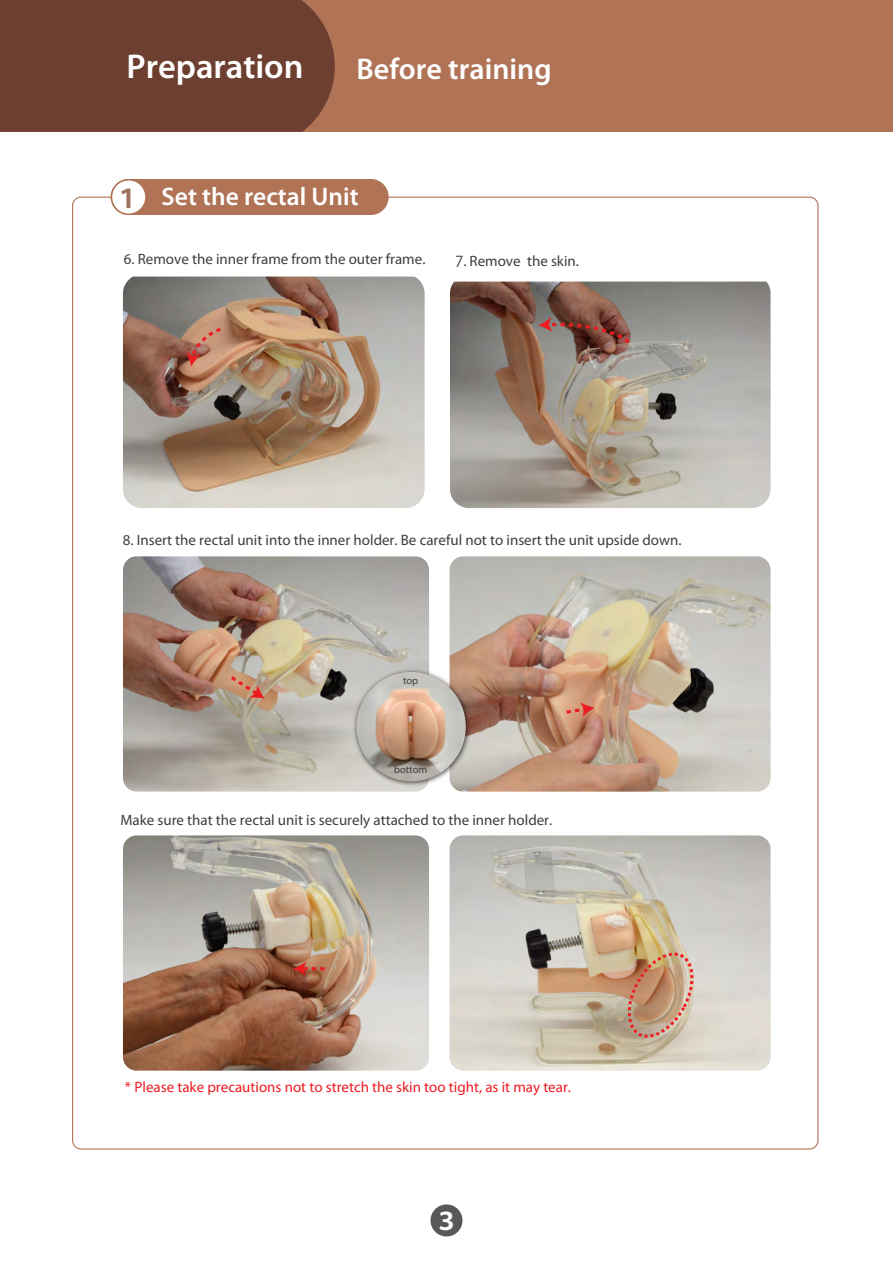
<style>
.page{position:relative;width:893px;height:1263px;background:#fff}
.page>*{position:absolute;margin:0;border:0;box-sizing:border-box;transform-origin:0 0}
.t1{font:600 34.5px "Myriad Pro";color:#fff}
.t2{font:600 30px "Myriad Pro";color:#fff}
.t3{font:600 25.5px "Myriad Pro";color:#fff}
.t4{font:700 25.5px "Koz Go Pro";color:#9e715e}
.t5{font:700 24px "Koz Go Pro";color:#fff}
.t6{font:15px "Myriad Pro";color:#3e3e3f}
.t7{font:15px "Myriad Pro";color:#ee1d23}
.t8{font:10.5px "Myriad Pro";color:#3c3c3d}
.s1{font-family:"Koz Go Pro"}
</style>
<div class="page">
<div style="left:111px;top:180px;width:277px;height:34px;background:#b07355;border-radius:17px"></div>
<div style="left:111px;top:179px;width:278px;height:36px;border:2px solid #b07355;border-radius:17px"></div>
<div style="left:0;top:0;width:893px;height:132px;background:#b07355"></div>
<div style="left:0;top:0;width:335px;height:132px;background:#6c3f30"></div>
<div style="left:430px;top:1204px;width:32px;height:32px;background:#57585a;border-radius:50%"></div>
<div style="left:111px;top:180px;width:35px;height:34px;background:#fff;border-radius:50%"></div>
<div style="left:111px;top:179px;width:36px;height:36px;border:2px solid #b07355;border-radius:50%"></div>
<img style="left:450px;top:556px;width:321px;height:236px">
<img style="left:450px;top:282px;width:321px;height:226px">
<img style="left:123px;top:277px;width:302px;height:231px">
<img style="left:123px;top:556px;width:306px;height:236px">
<img style="left:450px;top:835px;width:321px;height:236px">
<img style="left:123px;top:835px;width:306px;height:236px">
<svg style="left:186px;top:326px;width:38px;height:41px;background:#c2846c"></svg>
<svg style="left:538px;top:317px;width:95px;height:29px;background:#7f554d"></svg>
<svg style="left:227px;top:673px;width:38px;height:26px"></svg>
<svg style="left:563px;top:702px;width:32px;height:15px"></svg>
<svg style="left:293px;top:961px;width:31px;height:15px"></svg>
<img style="left:623px;top:949px;width:76px;height:92px">
<img style="left:333px;top:648px;width:155px;height:144px">
<img style="left:356px;top:672px;width:110px;height:109px;border-radius:55px">
<h1 class="t1" style="left:126px;top:44px;width:179px">Preparation</h1>
<h2 class="t2" style="left:357px;top:50px;width:196px">Before training</h2>
<h3 class="t4" style="left:115px;top:182px;width:26px">１</h3>
<h3 class="t3" style="left:162px;top:180px;width:199px">Set the rectal Unit</h3>
<p class="t6" style="left:124px;top:249px;width:303px">6. Remove the inner frame from the outer frame.</p>
<p class="t6" style="left:455px;top:252px;width:125px"><span class="s1">7</span>. Remove the skin.</p>
<p class="t6" style="left:123px;top:530px;width:560px">8. Insert the rectal unit into the inner holder. Be careful not to insert the unit upside down.</p>
<p class="t8" style="left:403px;top:674px;width:17px">top</p>
<p class="t8" style="left:394px;top:763px;width:35px">bottom</p>
<p class="t6" style="left:120px;top:810px;width:433px">Make sure that the rectal unit is securely attached to the inner holder.</p>
<p class="t7" style="left:125px;top:1077px;width:448px">* Please take precautions not to stretch the skin too tight, as it may tear.</p>
<h3 class="t5" style="left:434px;top:1205px;width:25px">３</h3>
</div>
